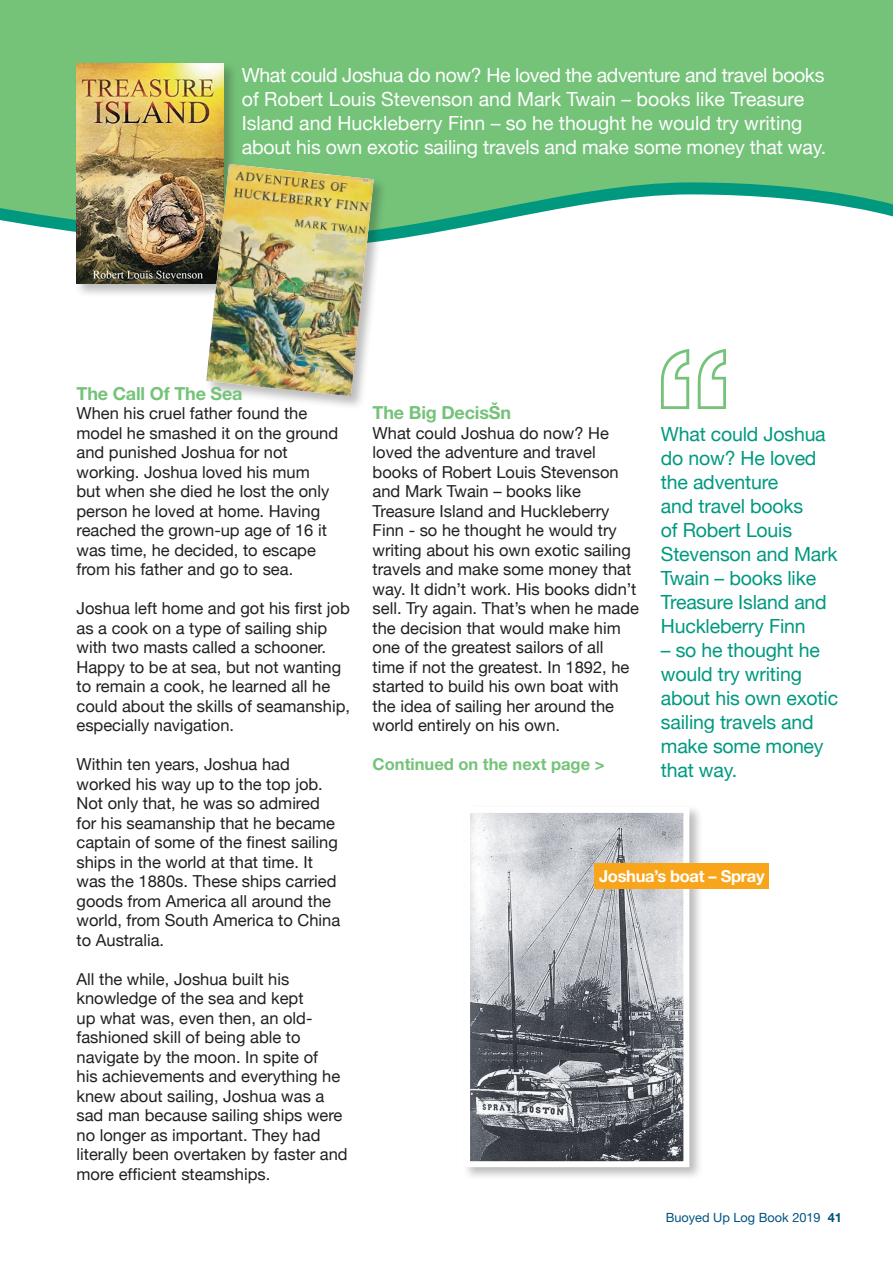
<style>
.page{position:relative;width:893px;height:1263px;background:#fff}
.page>*{position:absolute;margin:0;border:0;box-sizing:border-box;transform-origin:0 0}
.t1{font:19.5px/24px "Helvetica Neue";letter-spacing:-.01em;color:#00997f}
.t2{font:19.5px/24px "Helvetica Neue";letter-spacing:-.01em;color:#fff}
.t3{font:700 18px "Helvetica Neue";letter-spacing:-.01em;color:#74c379}
.t4{font:16.5px/19.5px "Helvetica Neue";color:#231f20}
.t5{font:700 16.5px "Helvetica Neue";color:#74c379}
.t6{font:700 16.5px "Helvetica Neue";letter-spacing:-.02em;color:#fff}
.t7{font:12.75px "Helvetica Neue";color:#015381}
.s1{font-weight:700}
</style>
<div class="page">
<svg style="left:0;top:0;width:893px;height:236px;background:#7bc684"></svg>
<div style="left:74px;top:61px;width:164px;height:237px;background:#231f20;opacity:.3"></div>
<img style="left:77px;top:63px;width:147px;height:221px">
<div style="left:205px;top:162px;width:183px;height:248px;background:#231f20;opacity:.3"></div>
<img style="left:206px;top:164px;width:168px;height:232px">
<img style="left:661px;top:349px;width:65px;height:60px">
<div style="left:462px;top:805px;width:242px;height:376px;background:#231f20;opacity:.3"></div>
<img style="left:471px;top:814px;width:211px;height:346px">
<div style="left:464px;top:807px;width:225px;height:360px;border:6px solid #fff"></div>
<div style="left:595px;top:863px;width:174px;height:26px;background:#f9a51b"></div>
<p class="t2" style="left:242px;top:65px;width:586px">What could Joshua do now? He loved the adventure and travel books of Robert Louis Stevenson and Mark Twain – books like Treasure Island and Huckleberry Finn – so he thought he would try writing about his own exotic sailing travels and make some money that way.</p>
<p class="t3" style="left:77px;top:382px;width:168px">The Call Of The Sea</p>
<p class="t4" style="left:77px;top:404px;width:263px">When his cruel father found the model he smashed it on the ground and punished Joshua for not working. Joshua loved his mum<br>but when she died he lost the only person he loved at home. Having reached the grown-up age of 16 it was time, he decided, to escape from his father and go to sea.</p>
<p class="t4" style="left:77px;top:599px;width:275px">Joshua left home and got his first job as a cook on a type of sailing ship with two masts called a schooner.<br>Happy to be at sea, but not wanting to remain a cook, he learned all he could about the skills of seamanship, especially navigation.</p>
<p class="t4" style="left:77px;top:755px;width:265px">Within ten years, Joshua had worked his way up to the top job.<br>Not only that, he was so admired for his seamanship that he became captain of some of the finest sailing ships in the world at that time. It was the 1880s. These ships carried goods from America all around the world, from South America to China to Australia.</p>
<p class="t4" style="left:77px;top:970px;width:273px">All the while, Joshua built his knowledge of the sea and kept<br>up what was, even then, an old&shy;fashioned skill of being able to navigate by the moon. In spite of<br>his achievements and everything he knew about sailing, Joshua was a sad man because sailing ships were no longer as important. They had literally been overtaken by faster and more efficient steamships.</p>
<p class="t3" style="left:373px;top:402px;width:140px">The Big Decision</p>
<p class="t4" style="left:373px;top:424px;width:268px">What could Joshua do now? He loved the adventure and travel books of Robert Louis Stevenson and Mark Twain – books like<br>Treasure Island and Huckleberry<br>Finn - so he thought he would try writing about his own exotic sailing travels and make some money that way. It didn’t work. His books didn’t sell. Try again. That’s when he made the decision that would make him one of the greatest sailors of all time if not the greatest. In 1892, he started to build his own boat with the idea of sailing her around the world entirely on his own.</p>
<p class="t5" style="left:373px;top:754px;width:234px">Continued on the next page &gt;</p>
<p class="t1" style="left:661px;top:423px;width:178px">What could Joshua do now? He loved the adventure<br>and travel books<br>of Robert Louis<br>Stevenson and Mark<br>Twain – books like<br>Treasure Island and<br>Huckleberry Finn</p>
<p class="t1" style="left:661px;top:639px;width:179px">– so he thought he would try writing about his own exotic sailing travels and make some money that way.</p>
<p class="t6" style="left:599px;top:866px;width:167px">Joshua’s boat – Spray</p>
<p class="t7" style="left:666px;top:1210px;width:178px">Buoyed Up Log Book 2019 <span class="s1">41</span></p>
</div>
